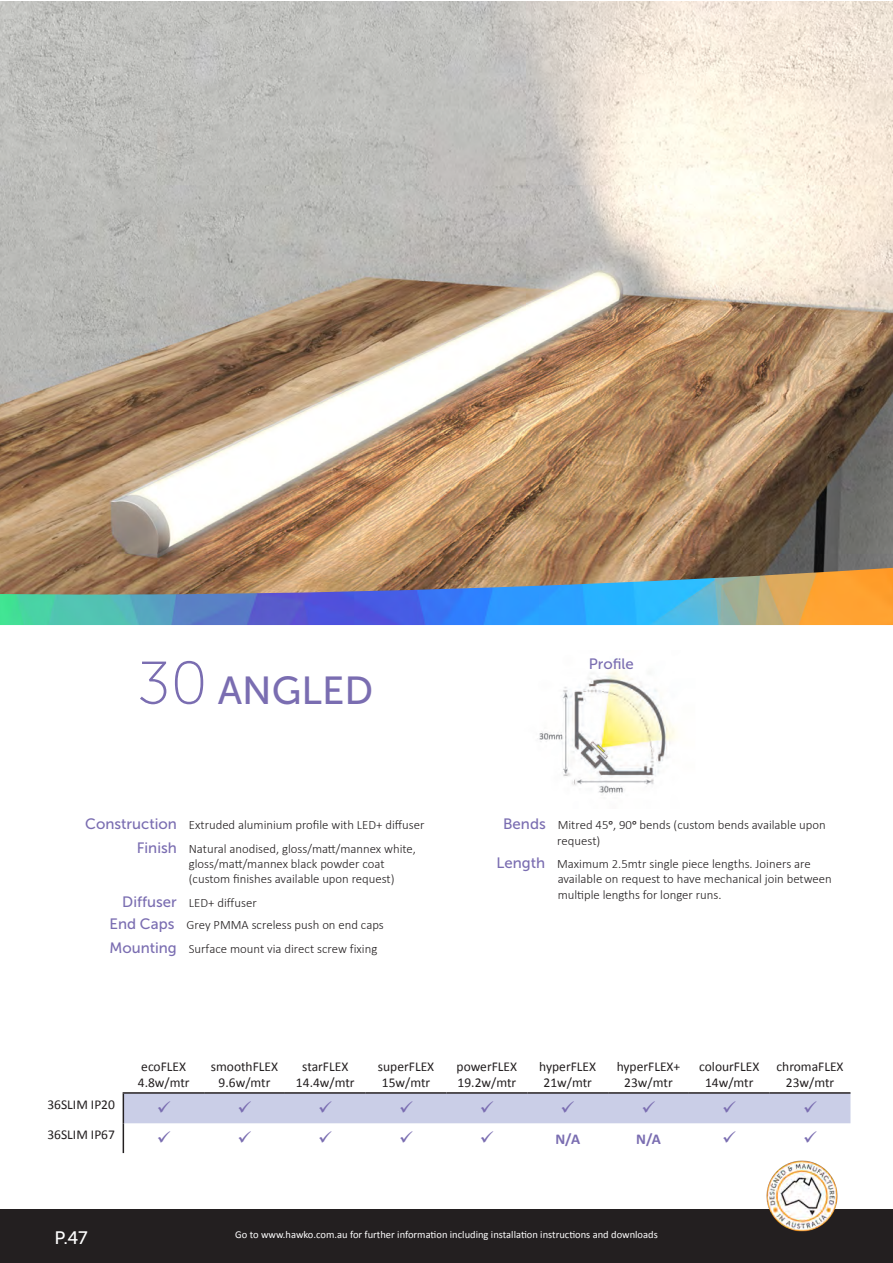
<style>
.page{position:relative;width:893px;height:1263px;background:#fff}
.page>*{position:absolute;margin:0;border:0;box-sizing:border-box;transform-origin:0 0}
.t1{font:39px "Museo Sans 500";color:#7a6db1}
.t2{font:18px "Museo Sans 500";color:#fff}
.t3{font:15px "Museo Sans 500";color:#7a6db1}
.t4{font:700 15px "Calibri";color:#7a6db1}
.t5{font:13.5px "Calibri";color:#231f20}
.t6{font:300 12.75px/23.2px "Calibri";color:#231f20}
.t7{font:10.5px "Calibri";color:#fff}
.s1{font-family:"Museo Sans 100";font-size:60px}
.s2{font-family:"Museo Sans 500";font-weight:400;font-size:15px;color:#7a6db1}
.s3{font-weight:400}
</style>
<div class="page">
<img style="left:0;top:1px;width:893px;height:567px">
<img style="left:539px;top:669px;width:138px;height:125px">
<div style="left:0;top:1209px;width:893px;height:54px;background:#231f20"></div>
<hr style="left:123px;top:1123px;width:1px;height:30px;background:#231f20">
<hr style="left:123px;top:1092px;width:81px;height:2px;background:#231f20">
<hr style="left:204px;top:1092px;width:81px;height:2px;background:#231f20">
<hr style="left:285px;top:1092px;width:81px;height:2px;background:#231f20">
<hr style="left:366px;top:1092px;width:80px;height:2px;background:#231f20">
<hr style="left:446px;top:1092px;width:81px;height:2px;background:#231f20">
<hr style="left:527px;top:1092px;width:81px;height:2px;background:#231f20">
<hr style="left:608px;top:1092px;width:81px;height:2px;background:#231f20">
<hr style="left:689px;top:1092px;width:81px;height:2px;background:#231f20">
<hr style="left:770px;top:1092px;width:80px;height:2px;background:#231f20">
<img style="left:766px;top:1160px;width:72px;height:72px">
<img style="left:0;top:568px;width:893px;height:57px">
<div style="left:123px;top:1093px;width:727px;height:30px;background:#cacee7"></div>
<p class="t1" style="left:137px;top:669px;width:238px"><span class="s1">30</span> ANGLED</p>
<p class="t3" style="left:589px;top:655px;width:47px">Profile</p>
<p class="t3" style="left:85px;top:816px;width:93px">Construction</p>
<p class="t6" style="left:189px;top:813px;width:237px">Extruded aluminium profile with LED+ diffuser</p>
<p class="t3" style="left:137px;top:839px;width:42px">Finish</p>
<p class="t6" style="left:189px;top:841px;width:229px;line-height:15.3px">Natural anodised, gloss/matt/mannex white, gloss/matt/mannex black powder coat</p>
<p class="t6" style="left:189px;top:867px;width:207px">(custom finishes available upon request)</p>
<p class="t6" style="left:109px;top:890px;width:276px;text-indent:13px"><span class="s2">Diffuser</span> LED+ diffuser<br><span class="s2">End Caps</span> Grey PMMA screless push on end caps<br><span class="s2">Mounting</span> Surface mount via direct screw fixing</p>
<p class="t3" style="left:503px;top:816px;width:44px">Bends</p>
<p class="t6" style="left:558px;top:813px;width:270px">Mitred 45<span class="s3">o</span>, 90<span class="s3">o</span> bends (custom bends available upon</p>
<p class="t6" style="left:497px;top:829px;width:316px;text-indent:61px">request)<br><span class="s2">Length</span> Maximum 2.5mtr single piece lengths. Joiners are</p>
<p class="t6" style="left:558px;top:871px;width:276px;line-height:15.3px">available on request to have mechanical join between multiple lengths for longer runs.</p>
<p class="t5" style="left:141px;top:1058px;width:46px">ecoFLEX</p>
<p class="t5" style="left:138px;top:1074px;width:53px">4.8w/mtr</p>
<p class="t5" style="left:211px;top:1058px;width:69px">smoothFLEX</p>
<p class="t5" style="left:219px;top:1074px;width:53px">9.6w/mtr</p>
<p class="t5" style="left:302px;top:1058px;width:48px">starFLEX</p>
<p class="t5" style="left:296px;top:1074px;width:60px">14.4w/mtr</p>
<p class="t5" style="left:378px;top:1058px;width:58px">superFLEX</p>
<p class="t5" style="left:382px;top:1074px;width:50px">15w/mtr</p>
<p class="t5" style="left:457px;top:1058px;width:62px">powerFLEX</p>
<p class="t5" style="left:458px;top:1074px;width:60px">19.2w/mtr</p>
<p class="t5" style="left:539px;top:1058px;width:58px">hyperFLEX</p>
<p class="t5" style="left:543px;top:1074px;width:50px">21w/mtr</p>
<p class="t5" style="left:617px;top:1058px;width:65px">hyperFLEX+</p>
<p class="t5" style="left:624px;top:1074px;width:50px">23w/mtr</p>
<p class="t5" style="left:699px;top:1058px;width:62px">colourFLEX</p>
<p class="t5" style="left:705px;top:1074px;width:50px">14w/mtr</p>
<p class="t5" style="left:776px;top:1058px;width:69px">chromaFLEX</p>
<p class="t5" style="left:786px;top:1074px;width:50px">23w/mtr</p>
<p class="t5" style="left:47px;top:1096px;width:69px">36SLIM IP20</p>
<p class="t5" style="left:47px;top:1126px;width:69px">36SLIM IP67</p>
<p class="t4" style="left:555px;top:1129px;width:26px">N/A</p>
<p class="t4" style="left:636px;top:1129px;width:26px">N/A</p>
<h2 class="t2" style="left:54px;top:1227px;width:35px">P.47</h2>
<p class="t7" style="left:235px;top:1228px;width:424px">Go to www.hawko.com.au for further information including installation instructions and downloads</p>
</div>
